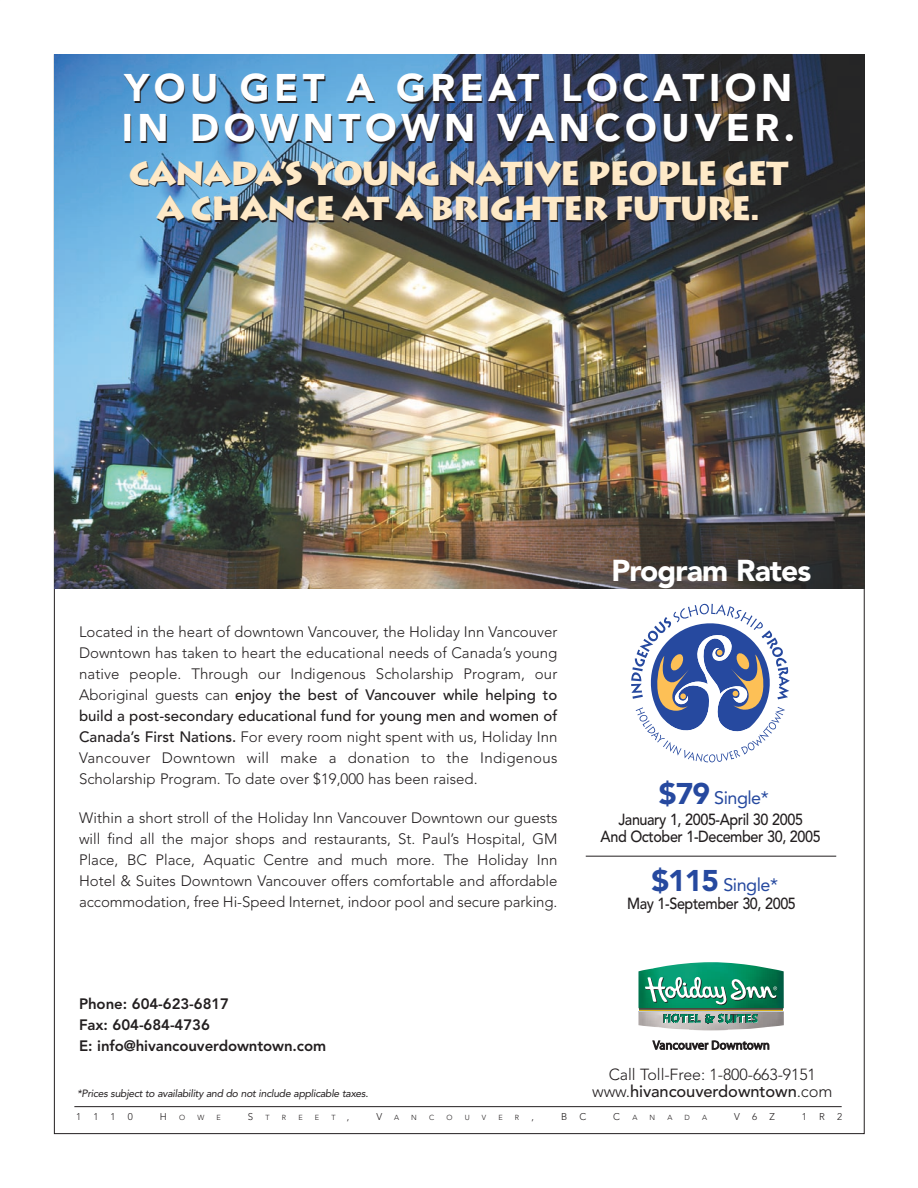
<style>
.page{position:relative;width:918px;height:1188px;background:#fff}
.page>*{position:absolute;margin:0;border:0;box-sizing:border-box;transform-origin:0 0}
.t1{font:900 38.25px/40.3px "Avenir";letter-spacing:.12em;color:#fff}
.t2{font:900 33.15px/35.5px "Lithos";letter-spacing:-.04em;color:#fee9c7;text-align:center}
.t3{font:900 30px "Avenir";letter-spacing:-.03em;color:#fff}
.t4{font:18px "Avenir";letter-spacing:-.03em;color:#26499f}
.t5{font:500 16.5px "Avenir";letter-spacing:-.005em;color:#231f20}
.t6{font:500 16.05px/16.5px "Avenir";letter-spacing:-.03em;color:#231f20;text-align:center;scale:.9 1}
.t7{font:300 16.05px "Avenir";letter-spacing:-.005em;color:#231f20}
.t8{font:300 15px/21px "Avenir";letter-spacing:-.005em;color:#231f20;text-align:justify}
.t9{font:800 15px/21px "Avenir";letter-spacing:-.005em;color:#231f20}
.t10{font:italic 10.5px "Avenir";letter-spacing:-.03em;color:#231f20}
.t11{font:300 9.75px "Avenir";letter-spacing:1.245em;color:#231f20}
.t12{font:300 7.35px "Avenir";color:#231f20}
.s1{font-weight:500}
.s2{font-weight:900;font-size:29.7px}
.s3{font-weight:300}
.s4{font-size:7.35px}
.s5{font-size:9.75px}
</style>
<div class="page">
<img style="left:54px;top:54px;width:811px;height:534px">
<hr style="left:586px;top:856px;width:250px;height:1px;background:#231f20">
<hr style="left:74px;top:1106px;width:768px;height:1px;background:#231f20">
<svg style="left:653px;top:1041px;width:116px;height:9px"></svg>
<svg style="left:638px;top:962px;width:146px;height:68px"></svg>
<svg style="left:631px;top:604px;width:159px;height:158px"></svg>
<h1 class="t1" style="left:122px;top:71px;width:675px">YOU GET A GREAT LOCATION<br>IN DOWNTOWN VANCOUVER.</h1>
<h2 class="t2" style="left:129px;top:155px;width:661px">CANADA’S YOUNG NATIVE PEOPLE GET<br>A CHANCE AT A BRIGHTER FUTURE.</h2>
<p class="t8" style="left:79px;top:623px;width:480px">Located in the heart of downtown Vancouver, the Holiday Inn Vancouver Downtown has taken to heart the educational needs of Canada’s young native people. Through our Indigenous Scholarship Program, our Aboriginal guests can <span class="s1">enjoy the best of Vancouver while helping to build a post-secondary educational fund for young men and women of Canada’s First Nations.</span> For every room night spent with us, Holiday Inn Vancouver Downtown will make a donation to the Indigenous Scholarship Program. To date over $19,000 has been raised.</p>
<p class="t8" style="left:79px;top:809px;width:480px">Within a short stroll of the Holiday Inn Vancouver Downtown our guests will find all the major shops and restaurants, St. Paul’s Hospital, GM Place, BC Place, Aquatic Centre and much more. The Holiday Inn Hotel &amp; Suites Downtown Vancouver offers comfortable and affordable accommodation, free Hi-Speed Internet, indoor pool and secure parking.</p>
<p class="t9" style="left:79px;top:995px;width:249px">Phone: 604-623-6817<br>Fax: 604-684-4736<br>E: info@hivancouverdowntown.com</p>
<p class="t10" style="left:77px;top:1089px;width:293px">*Prices subject to availability and do not include applicable taxes.</p>
<h3 class="t3" style="left:611px;top:559px;width:202px">Program Rates</h3>
<p class="t4" style="left:659px;top:791px;width:111px"><span class="s2">$79</span> Single*</p>
<p class="t6" style="left:601px;top:813px;width:246px">January 1, 2005-April 30 2005<br>And October 1-December 30, 2005</p>
<p class="t4" style="left:651px;top:877px;width:128px"><span class="s2">$115</span> Single*</p>
<p class="t6" style="left:627px;top:897px;width:189px">May 1-September 30, 2005</p>
<p class="t7" style="left:609px;top:1068px;width:209px">Call Toll-Free: 1-800-663-9151</p>
<p class="t5" style="left:592px;top:1084px;width:242px"><span class="s3">www.</span>hivancouverdowntown<span class="s3">.com</span></p>
<p class="t11" style="left:76px;top:1113px;width:58px">1110</p>
<p class="t11" style="left:160px;top:1113px;width:27px">H <span class="s4">O</span></p>
<p class="t12" style="left:197px;top:1115px;width:8px">W</p>
<p class="t12" style="left:217px;top:1115px;width:6px">E</p>
<p class="t11" style="left:248px;top:1113px;width:23px">S <span class="s4">T</span></p>
<p class="t12" style="left:282px;top:1115px;width:6px">R</p>
<p class="t12" style="left:298px;top:1115px;width:6px">E</p>
<p class="t12" style="left:315px;top:1115px;width:6px">E</p>
<p class="t12" style="left:331px;top:1115px;width:20px">T <span class="s5">,</span></p>
<p class="t11" style="left:377px;top:1113px;width:24px">V <span class="s4">A</span></p>
<p class="t12" style="left:411px;top:1115px;width:7px">N</p>
<p class="t12" style="left:429px;top:1115px;width:7px">C</p>
<p class="t12" style="left:446px;top:1115px;width:8px">O</p>
<p class="t12" style="left:465px;top:1115px;width:7px">U</p>
<p class="t12" style="left:482px;top:1115px;width:6px">V</p>
<p class="t12" style="left:498px;top:1115px;width:6px">E</p>
<p class="t12" style="left:515px;top:1115px;width:21px">R <span class="s5">,</span></p>
<p class="t11" style="left:561px;top:1113px;width:27px">B C</p>
<p class="t11" style="left:613px;top:1113px;width:26px">C <span class="s4">A</span></p>
<p class="t12" style="left:650px;top:1115px;width:7px">N</p>
<p class="t12" style="left:667px;top:1115px;width:7px">A</p>
<p class="t12" style="left:685px;top:1115px;width:7px">D</p>
<p class="t12" style="left:702px;top:1115px;width:7px">A</p>
<p class="t11" style="left:734px;top:1113px;width:42px">V6Z</p>
<p class="t11" style="left:802px;top:1113px;width:42px">1R2</p>
</div>
